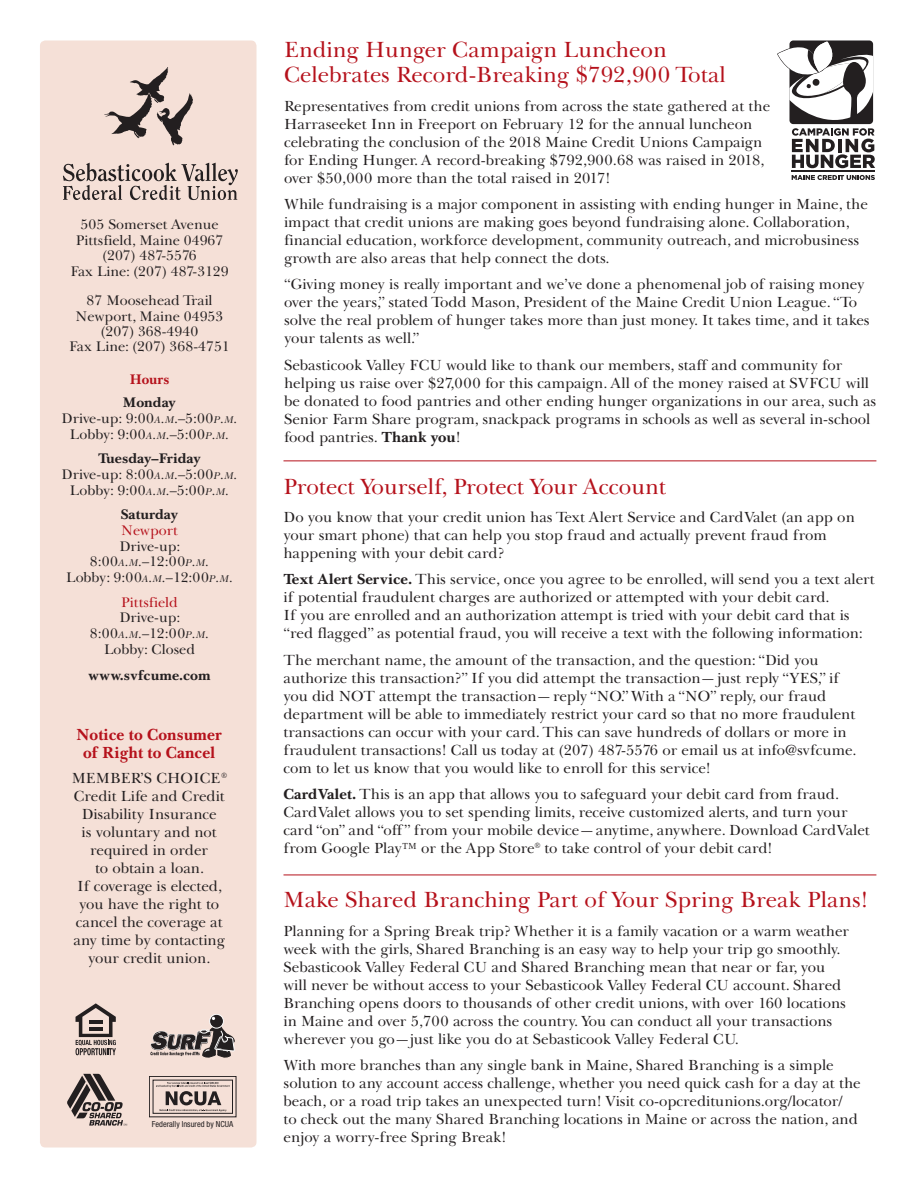
<style>
.page{position:relative;width:918px;height:1188px;background:#fff}
.page>*{position:absolute;margin:0;border:0;box-sizing:border-box;transform-origin:0 0}
.t1{font:22.5px/25.5px "Baskerville Cyr LT Std Upright";color:#b5111b}
.t2{font:700 16.5px/18px "Baskerville Cyr LT Std";color:#b5111b;text-align:center;scale:.95 1}
.t3{font:15px/18px "Baskerville Cyr LT Std Upright";color:#231f20}
.t4{font:14.25px/15.5px "Baskerville Cyr LT Std Upright";color:#231f20;text-align:center}
.t5{font:700 14.25px "Baskerville Cyr LT Std";color:#231f20}
.t6{font:14.25px "Baskerville Cyr LT Std Upright";color:#b5111b}
.t7{font:700 14.25px "Baskerville Cyr LT Std";color:#b5111b;scale:.95 1}
.t8{font:condensed 8.4px "Helvetica Neue LT Std";color:#231f20}
.s1{font-family:"Baskerville Cyr LT Std Incline";font-size:10.05px}
.s2{font-family:"Baskerville Cyr LT Std Incline"}
.s3{font-family:"Baskerville Cyr LT Std";font-weight:700}
</style>
<div class="page">
<hr style="left:284px;top:460px;width:592px;height:1px;background:#b5111b">
<div style="left:40px;top:40px;width:216px;height:1108px;background:#f5e0d7;border-radius:5px"></div>
<div style="left:149px;top:1076px;width:87px;height:41px;border:1px solid #231f20"></div>
<div style="left:153px;top:1080px;width:80px;height:34px;border:1px solid #231f20"></div>
<svg style="left:156px;top:1082px;width:74px;height:30px"></svg>
<svg style="left:76px;top:1003px;width:40px;height:52px"></svg>
<svg style="left:67px;top:1074px;width:60px;height:52px"></svg>
<div style="left:209px;top:1014px;width:15px;height:14px;border:1px solid #fff;border-radius:50%"></div>
<svg style="left:150px;top:1017px;width:85px;height:41px"></svg>
<svg style="left:63px;top:163px;width:175px;height:37px"></svg>
<svg style="left:104px;top:67px;width:89px;height:79px"></svg>
<svg style="left:792px;top:175px;width:83px;height:5px"></svg>
<hr style="left:792px;top:171px;width:83px;height:1px;background:#231f20">
<svg style="left:777px;top:41px;width:98px;height:127px"></svg>
<hr style="left:284px;top:875px;width:592px;height:1px;background:#b5111b">
<p class="t4" style="left:70px;top:217px;width:160px">505 Somerset Avenue<br>Pittsfield, Maine 04967 (207) 487-5576<br>Fax Line: (207) 487-3129</p>
<p class="t4" style="left:69px;top:293px;width:162px">87 Moosehead Trail<br>Newport, Maine 04953 (207) 368-4940<br>Fax Line: (207) 368-4751</p>
<p class="t7" style="left:130px;top:371px;width:43px">Hours</p>
<p class="t5" style="left:123px;top:395px;width:55px">Monday</p>
<p class="t4" style="left:62px;top:411px;width:177px">Drive-up: 9:00<span class="s1">A</span><span class="s2">.</span><span class="s1">M</span>.–5:00<span class="s1">P</span><span class="s2">.</span><span class="s1">M</span><span class="s2">.<br></span>Lobby: 9:00<span class="s1">A</span><span class="s2">.</span><span class="s1">M</span><span class="s2">.</span>–5:00<span class="s1">P</span><span class="s2">.</span><span class="s1">M</span><span class="s2">.</span></p>
<p class="t5" style="left:98px;top:451px;width:104px">Tuesday–Friday</p>
<p class="t4" style="left:62px;top:467px;width:177px">Drive-up: 8:00<span class="s1">A</span><span class="s2">.</span><span class="s1">M</span><span class="s2">.</span>–5:00<span class="s1">P</span><span class="s2">.</span><span class="s1">M</span><span class="s2">.<br></span>Lobby: 9:00<span class="s1">A</span><span class="s2">.</span><span class="s1">M</span><span class="s2">.</span>–5:00<span class="s1">P</span><span class="s2">.</span><span class="s1">M</span><span class="s2">.</span></p>
<p class="t5" style="left:121px;top:506px;width:59px">Saturday</p>
<p class="t6" style="left:121px;top:522px;width:58px">Newport</p>
<p class="t4" style="left:66px;top:538px;width:168px">Drive-up:<br>8:00<span class="s1">A</span><span class="s2">.</span><span class="s1">M</span><span class="s2">.</span>–12:00<span class="s1">P</span><span class="s2">.</span><span class="s1">M</span><span class="s2">.<br></span>Lobby: 9:00<span class="s1">A</span><span class="s2">.</span><span class="s1">M</span><span class="s2">.</span>–12:00<span class="s1">P</span><span class="s2">.</span><span class="s1">M</span><span class="s2">.</span></p>
<p class="t6" style="left:121px;top:594px;width:58px">Pittsfield</p>
<p class="t4" style="left:90px;top:610px;width:121px">Drive-up:<br>8:00<span class="s1">A</span><span class="s2">.</span><span class="s1">M</span><span class="s2">.</span>–12:00<span class="s1">P</span><span class="s2">.</span><span class="s1">M</span><span class="s2">.<br></span>Lobby: Closed</p>
<p class="t5" style="left:88px;top:667px;width:124px">www.svfcume.com</p>
<p class="t2" style="left:77px;top:726px;width:155px">Notice to Consumer of Right to Cancel</p>
<p class="t3" style="left:72px;top:770px;width:157px;text-align:center">MEMBER’S CHOICE®<br>Credit Life and Credit<br>Disability Insurance<br>is voluntary and not required in order<br>to obtain a loan.<br>If coverage is elected, you have the right to cancel the coverage at any time by contacting your credit union.</p>
<p class="t8" style="left:152px;top:1120px;width:83px">Federally Insured by NCUA</p>
<h1 class="t1" style="left:284px;top:37px;width:443px">Ending Hunger Campaign Luncheon<br>Celebrates Record-Breaking $792,900 Total</h1>
<p class="t3" style="left:284px;top:98px;width:488px">Representatives from credit unions from across the state gathered at the Harraseeket Inn in Freeport on February 12 for the annual luncheon celebrating the conclusion of the 2018 Maine Credit Unions Campaign for Ending Hunger. A record-breaking $792,900.68 was raised in 2018, over $50,000 more than the total raised in 2017!</p>
<p class="t3" style="left:284px;top:196px;width:585px">While fundraising is a major component in assisting with ending hunger in Maine, the impact that credit unions are making goes beyond fundraising alone. Collaboration, financial education, workforce development, community outreach, and microbusiness growth are also areas that help connect the dots.</p>
<p class="t3" style="left:284px;top:276px;width:587px">“Giving money is really important and we’ve done a phenomenal job of raising money over the years,” stated Todd Mason, President of the Maine Credit Union League. “To solve the real problem of hunger takes more than just money. It takes time, and it takes your talents as well.”</p>
<p class="t3" style="left:284px;top:356px;width:594px">Sebasticook Valley FCU would like to thank our members, staff and community for helping us raise over $27,000 for this campaign. All of the money raised at SVFCU will be donated to food pantries and other ending hunger organizations in our area, such as Senior Farm Share program, snackpack programs in schools as well as several in-school food pantries. <span class="s3">Thank you</span>!</p>
<h1 class="t1" style="left:284px;top:474px;width:384px">Protect Yourself, Protect Your Account</h1>
<p class="t3" style="left:284px;top:509px;width:573px">Do you know that your credit union has Text Alert Service and CardValet (an app on your smart phone) that can help you stop fraud and actually prevent fraud from happening with your debit card?</p>
<p class="t3" style="left:284px;top:571px;width:593px"><span class="s3">Text Alert Service.</span> This service, once you agree to be enrolled, will send you a text alert if potential fraudulent charges are authorized or attempted with your debit card.<br>If you are enrolled and an authorization attempt is tried with your debit card that is “red flagged” as potential fraud, you will receive a text with the following information:</p>
<p class="t3" style="left:284px;top:651px;width:575px">The merchant name, the amount of the transaction, and the question: “Did you authorize this transaction?” If you did attempt the transaction—just reply “YES,” if you did NOT attempt the transaction—reply “NO.” With a “NO” reply, our fraud department will be able to immediately restrict your card so that no more fraudulent transactions can occur with your card. This can save hundreds of dollars or more in fraudulent transactions! Call us today at (207) 487-5576 or email us at info@svfcume. com to let us know that you would like to enroll for this service!</p>
<p class="t3" style="left:284px;top:785px;width:588px"><span class="s3">CardValet.</span> This is an app that allows you to safeguard your debit card from fraud.<br>CardValet allows you to set spending limits, receive customized alerts, and turn your card “on” and “off” from your mobile device—anytime, anywhere. Download CardValet from Google Play™ or the App Store® to take control of your debit card!</p>
<h1 class="t1" style="left:284px;top:888px;width:586px">Make Shared Branching Part of Your Spring Break Plans!</h1>
<p class="t3" style="left:284px;top:923px;width:567px">Planning for a Spring Break trip? Whether it is a family vacation or a warm weather week with the girls, Shared Branching is an easy way to help your trip go smoothly.<br>Sebasticook Valley Federal CU and Shared Branching mean that near or far, you will never be without access to your Sebasticook Valley Federal CU account. Shared Branching opens doors to thousands of other credit unions, with over 160 locations in Maine and over 5,700 across the country. You can conduct all your transactions wherever you go—just like you do at Sebasticook Valley Federal CU.</p>
<p class="t3" style="left:284px;top:1057px;width:579px">With more branches than any single bank in Maine, Shared Branching is a simple solution to any account access challenge, whether you need quick cash for a day at the beach, or a road trip takes an unexpected turn! Visit co-opcreditunions.org/locator/<br>to check out the many Shared Branching locations in Maine or across the nation, and enjoy a worry-free Spring Break!</p>
</div>
